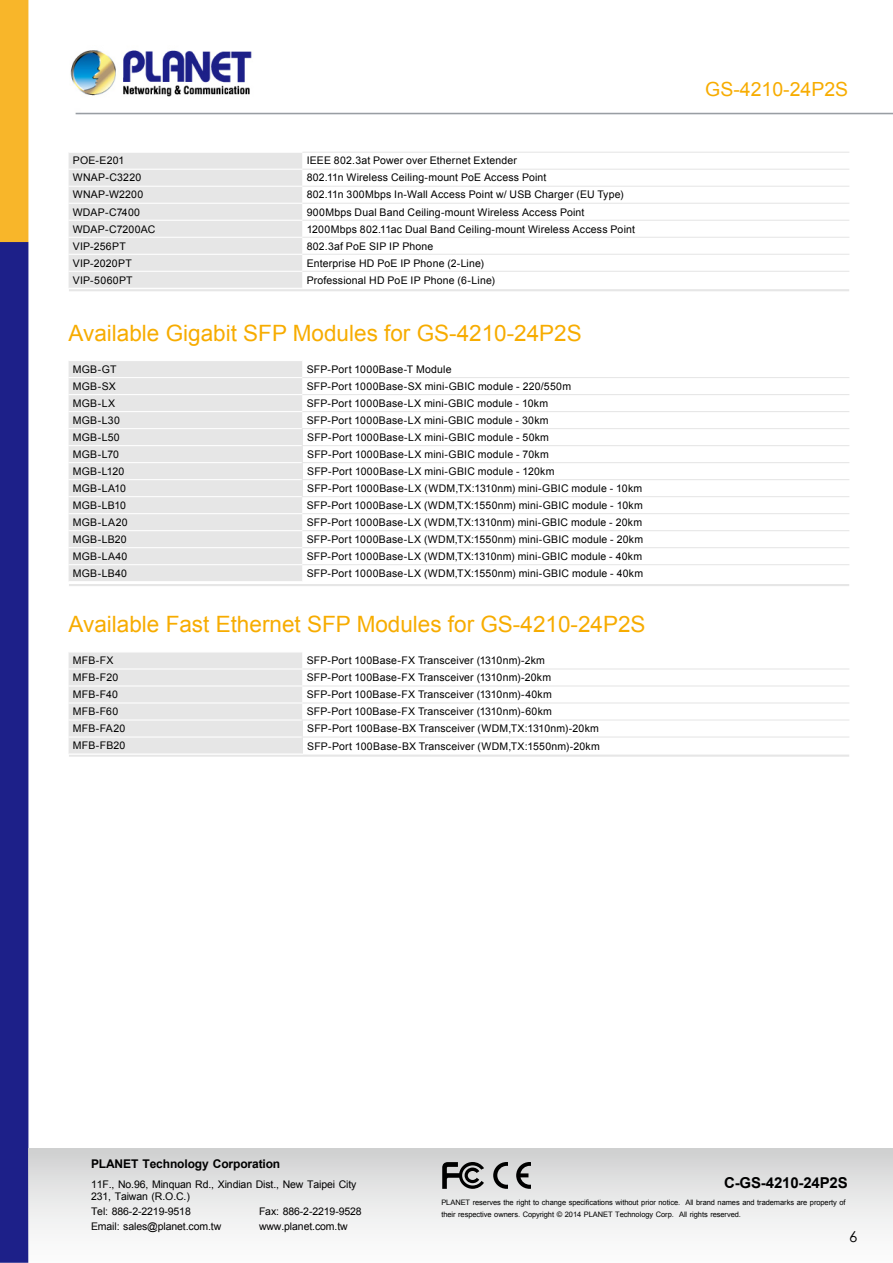
<style>
.page{position:relative;width:893px;height:1263px;background:#fff}
.page>*{position:absolute;margin:0;border:0;box-sizing:border-box;transform-origin:0 0}
.t1{font:22.5px "Arial";color:#f7ac00}
.t2{font:19.5px "Arial";color:#f7ac00}
.t3{font:700 15px "Arial";letter-spacing:-.01em;color:#000}
.t4{font:15px "Century Gothic";color:#000}
.t5{font:700 12px "Arial";letter-spacing:-.01em;color:#000}
.t6{font:10.5px "Arial";letter-spacing:.015em;color:#000}
.t7{font:10.5px/12px "Arial";letter-spacing:-.01em;color:#000}
.t8{font:7.5px/12px "Arial";letter-spacing:-.01em;color:#000}
</style>
<div class="page">
<img style="left:0;top:0;width:893px;height:1263px">
<div style="left:29px;top:1148px;width:864px;height:115px;background:linear-gradient(to bottom,#d2d3d3,#fff)"></div>
<svg style="left:442px;top:1162px;width:42px;height:27px"></svg>
<svg style="left:493px;top:1162px;width:15px;height:27px"></svg>
<svg style="left:516px;top:1162px;width:15px;height:27px"></svg>
<div style="left:69px;top:153px;width:233px;height:135px;background:#e6e6e6"></div>
<svg style="left:302px;top:153px;width:547px;height:135px"></svg>
<hr style="left:69px;top:152px;width:233px;height:1px;background:#fff">
<hr style="left:69px;top:169px;width:233px;height:1px;background:#fff">
<hr style="left:69px;top:186px;width:233px;height:1px;background:#fff">
<hr style="left:69px;top:203px;width:233px;height:1px;background:#fff">
<hr style="left:69px;top:220px;width:233px;height:1px;background:#fff">
<hr style="left:69px;top:237px;width:233px;height:1px;background:#fff">
<hr style="left:69px;top:254px;width:233px;height:1px;background:#fff">
<hr style="left:69px;top:271px;width:233px;height:1px;background:#fff">
<hr style="left:69px;top:288px;width:233px;height:1px;background:#fff">
<hr style="left:302px;top:152px;width:547px;height:1px;background:#e6e6e6">
<hr style="left:302px;top:169px;width:547px;height:1px;background:#e6e6e6">
<hr style="left:302px;top:186px;width:547px;height:1px;background:#e6e6e6">
<hr style="left:302px;top:203px;width:547px;height:1px;background:#e6e6e6">
<hr style="left:302px;top:220px;width:547px;height:1px;background:#e6e6e6">
<hr style="left:302px;top:237px;width:547px;height:1px;background:#e6e6e6">
<hr style="left:302px;top:254px;width:547px;height:1px;background:#e6e6e6">
<hr style="left:302px;top:271px;width:547px;height:1px;background:#e6e6e6">
<hr style="left:69px;top:289px;width:780px;height:2px;background:#e6e6e6">
<hr style="left:69px;top:584px;width:780px;height:2px;background:#e6e6e6">
<hr style="left:69px;top:754px;width:780px;height:3px;background:#e6e6e6">
<div style="left:69px;top:361px;width:233px;height:220px;background:#e6e6e6"></div>
<svg style="left:302px;top:497px;width:547px;height:85px"></svg>
<hr style="left:69px;top:360px;width:233px;height:1px;background:#fff">
<hr style="left:69px;top:377px;width:233px;height:1px;background:#fff">
<hr style="left:69px;top:394px;width:233px;height:1px;background:#fff">
<hr style="left:69px;top:411px;width:233px;height:1px;background:#fff">
<hr style="left:69px;top:428px;width:233px;height:1px;background:#fff">
<hr style="left:69px;top:445px;width:233px;height:1px;background:#fff">
<hr style="left:69px;top:462px;width:233px;height:1px;background:#fff">
<hr style="left:69px;top:479px;width:233px;height:1px;background:#fff">
<hr style="left:69px;top:496px;width:233px;height:1px;background:#fff">
<hr style="left:69px;top:513px;width:233px;height:1px;background:#fff">
<hr style="left:69px;top:530px;width:233px;height:1px;background:#fff">
<hr style="left:69px;top:547px;width:233px;height:1px;background:#fff">
<hr style="left:69px;top:564px;width:233px;height:1px;background:#fff">
<hr style="left:69px;top:581px;width:233px;height:1px;background:#fff">
<svg style="left:302px;top:361px;width:547px;height:135px"></svg>
<hr style="left:302px;top:428px;width:547px;height:1px;background:#e6e6e6">
<hr style="left:302px;top:445px;width:547px;height:1px;background:#e6e6e6">
<hr style="left:302px;top:462px;width:547px;height:1px;background:#e6e6e6">
<hr style="left:302px;top:479px;width:547px;height:1px;background:#e6e6e6">
<hr style="left:302px;top:496px;width:547px;height:1px;background:#e6e6e6">
<hr style="left:302px;top:513px;width:547px;height:1px;background:#e6e6e6">
<hr style="left:302px;top:530px;width:547px;height:1px;background:#e6e6e6">
<hr style="left:302px;top:547px;width:547px;height:1px;background:#e6e6e6">
<hr style="left:302px;top:564px;width:547px;height:1px;background:#e6e6e6">
<hr style="left:69px;top:651px;width:233px;height:1px;background:#fff">
<svg style="left:69px;top:652px;width:780px;height:102px"></svg>
<hr style="left:302px;top:719px;width:547px;height:1px;background:#e6e6e6">
<hr style="left:302px;top:736px;width:547px;height:1px;background:#e6e6e6">
<p class="t6" style="left:73px;top:154px;width:53px">POE-E201</p>
<p class="t6" style="left:307px;top:154px;width:212px">IEEE 802.3at Power over Ethernet Extender</p>
<p class="t6" style="left:73px;top:171px;width:70px">WNAP-C3220</p>
<p class="t6" style="left:307px;top:171px;width:241px">802.11n Wireless Ceiling-mount PoE Access Point</p>
<p class="t6" style="left:73px;top:188px;width:72px">WNAP-W2200</p>
<p class="t6" style="left:307px;top:188px;width:318px">802.11n 300Mbps In-Wall Access Point w/ USB Charger (EU Type)</p>
<p class="t6" style="left:73px;top:205px;width:69px">WDAP-C7400</p>
<p class="t6" style="left:307px;top:205px;width:279px">900Mbps Dual Band Ceiling-mount Wireless Access Point</p>
<p class="t6" style="left:73px;top:222px;width:84px">WDAP-C7200AC</p>
<p class="t6" style="left:307px;top:222px;width:330px">1200Mbps 802.11ac Dual Band Ceiling-mount Wireless Access Point</p>
<p class="t6" style="left:73px;top:239px;width:54px">VIP-256PT</p>
<p class="t6" style="left:307px;top:239px;width:128px">802.3af PoE SIP IP Phone</p>
<p class="t6" style="left:73px;top:256px;width:60px">VIP-2020PT</p>
<p class="t6" style="left:307px;top:256px;width:179px">Enterprise HD PoE IP Phone (2-Line)</p>
<p class="t6" style="left:73px;top:273px;width:61px">VIP-5060PT</p>
<p class="t6" style="left:307px;top:273px;width:190px">Professional HD PoE IP Phone (6-Line)</p>
<h1 class="t1" style="left:69px;top:318px;width:515px">Available Gigabit SFP Modules for GS-4210-24P2S</h1>
<p class="t6" style="left:73px;top:362px;width:45px">MGB-GT</p>
<p class="t6" style="left:307px;top:362px;width:146px">SFP-Port 1000Base-T Module</p>
<p class="t6" style="left:73px;top:379px;width:44px">MGB-SX</p>
<p class="t6" style="left:307px;top:379px;width:266px">SFP-Port 1000Base-SX mini-GBIC module - 220/550m</p>
<p class="t6" style="left:73px;top:396px;width:44px">MGB-LX</p>
<p class="t6" style="left:307px;top:396px;width:243px">SFP-Port 1000Base-LX mini-GBIC module - 10km</p>
<p class="t6" style="left:73px;top:413px;width:49px">MGB-L30</p>
<p class="t6" style="left:307px;top:413px;width:243px">SFP-Port 1000Base-LX mini-GBIC module - 30km</p>
<p class="t6" style="left:73px;top:430px;width:49px">MGB-L50</p>
<p class="t6" style="left:307px;top:430px;width:243px">SFP-Port 1000Base-LX mini-GBIC module - 50km</p>
<p class="t6" style="left:73px;top:447px;width:48px">MGB-L70</p>
<p class="t6" style="left:307px;top:447px;width:243px">SFP-Port 1000Base-LX mini-GBIC module - 70km</p>
<p class="t6" style="left:73px;top:464px;width:53px">MGB-L120</p>
<p class="t6" style="left:307px;top:464px;width:249px">SFP-Port 1000Base-LX mini-GBIC module - 120km</p>
<p class="t6" style="left:73px;top:481px;width:55px">MGB-LA10</p>
<p class="t6" style="left:307px;top:481px;width:337px">SFP-Port 1000Base-LX (WDM,TX:1310nm) mini-GBIC module - 10km</p>
<p class="t6" style="left:73px;top:498px;width:55px">MGB-LB10</p>
<p class="t6" style="left:307px;top:498px;width:338px">SFP-Port 1000Base-LX (WDM,TX:1550nm) mini-GBIC module - 10km</p>
<p class="t6" style="left:73px;top:515px;width:56px">MGB-LA20</p>
<p class="t6" style="left:307px;top:515px;width:337px">SFP-Port 1000Base-LX (WDM,TX:1310nm) mini-GBIC module - 20km</p>
<p class="t6" style="left:73px;top:532px;width:55px">MGB-LB20</p>
<p class="t6" style="left:307px;top:532px;width:338px">SFP-Port 1000Base-LX (WDM,TX:1550nm) mini-GBIC module - 20km</p>
<p class="t6" style="left:73px;top:549px;width:56px">MGB-LA40</p>
<p class="t6" style="left:307px;top:549px;width:337px">SFP-Port 1000Base-LX (WDM,TX:1310nm) mini-GBIC module - 40km</p>
<p class="t6" style="left:73px;top:566px;width:56px">MGB-LB40</p>
<p class="t6" style="left:307px;top:567px;width:338px">SFP-Port 1000Base-LX (WDM,TX:1550nm) mini-GBIC module - 40km</p>
<h1 class="t1" style="left:69px;top:610px;width:578px">Available Fast Ethernet SFP Modules for GS-4210-24P2S</h1>
<p class="t6" style="left:73px;top:654px;width:42px">MFB-FX</p>
<p class="t6" style="left:307px;top:653px;width:240px">SFP-Port 100Base-FX Transceiver (1310nm)-2km</p>
<p class="t6" style="left:73px;top:671px;width:47px">MFB-F20</p>
<p class="t6" style="left:307px;top:671px;width:246px">SFP-Port 100Base-FX Transceiver (1310nm)-20km</p>
<p class="t6" style="left:73px;top:688px;width:47px">MFB-F40</p>
<p class="t6" style="left:307px;top:688px;width:247px">SFP-Port 100Base-FX Transceiver (1310nm)-40km</p>
<p class="t6" style="left:73px;top:705px;width:47px">MFB-F60</p>
<p class="t6" style="left:307px;top:705px;width:247px">SFP-Port 100Base-FX Transceiver (1310nm)-60km</p>
<p class="t6" style="left:73px;top:722px;width:54px">MFB-FA20</p>
<p class="t6" style="left:307px;top:722px;width:293px">SFP-Port 100Base-BX Transceiver (WDM,TX:1310nm)-20km</p>
<p class="t6" style="left:73px;top:739px;width:54px">MFB-FB20</p>
<p class="t6" style="left:307px;top:739px;width:294px">SFP-Port 100Base-BX Transceiver (WDM,TX:1550nm)-20km</p>
<h2 class="t2" style="left:705px;top:77px;width:145px">GS-4210-24P2S</h2>
<p class="t5" style="left:91px;top:1156px;width:191px">PLANET Technology Corporation</p>
<p class="t7" style="left:91px;top:1178px;width:267px">11F., No.96, Minquan Rd., Xindian Dist., New Taipei City<br>231, Taiwan (R.O.C.)</p>
<p class="t7" style="left:91px;top:1205px;width:101px">Tel: 886-2-2219-9518</p>
<p class="t7" style="left:259px;top:1205px;width:104px">Fax: 886-2-2219-9528</p>
<p class="t7" style="left:91px;top:1220px;width:132px">Email: sales@planet.com.tw</p>
<p class="t7" style="left:259px;top:1220px;width:90px">www.planet.com.tw</p>
<h3 class="t3" style="left:724px;top:1172px;width:125px">C-GS-4210-24P2S</h3>
<p class="t8" style="left:441px;top:1196px;width:406px">PLANET reserves the right to change specifications without prior notice. All brand names and trademarks are property of their respective owners. Copyright © 2014 PLANET Technology Corp. All rights reserved.</p>
<h3 class="t4" style="left:849px;top:1227px;width:10px">6</h3>
</div>
